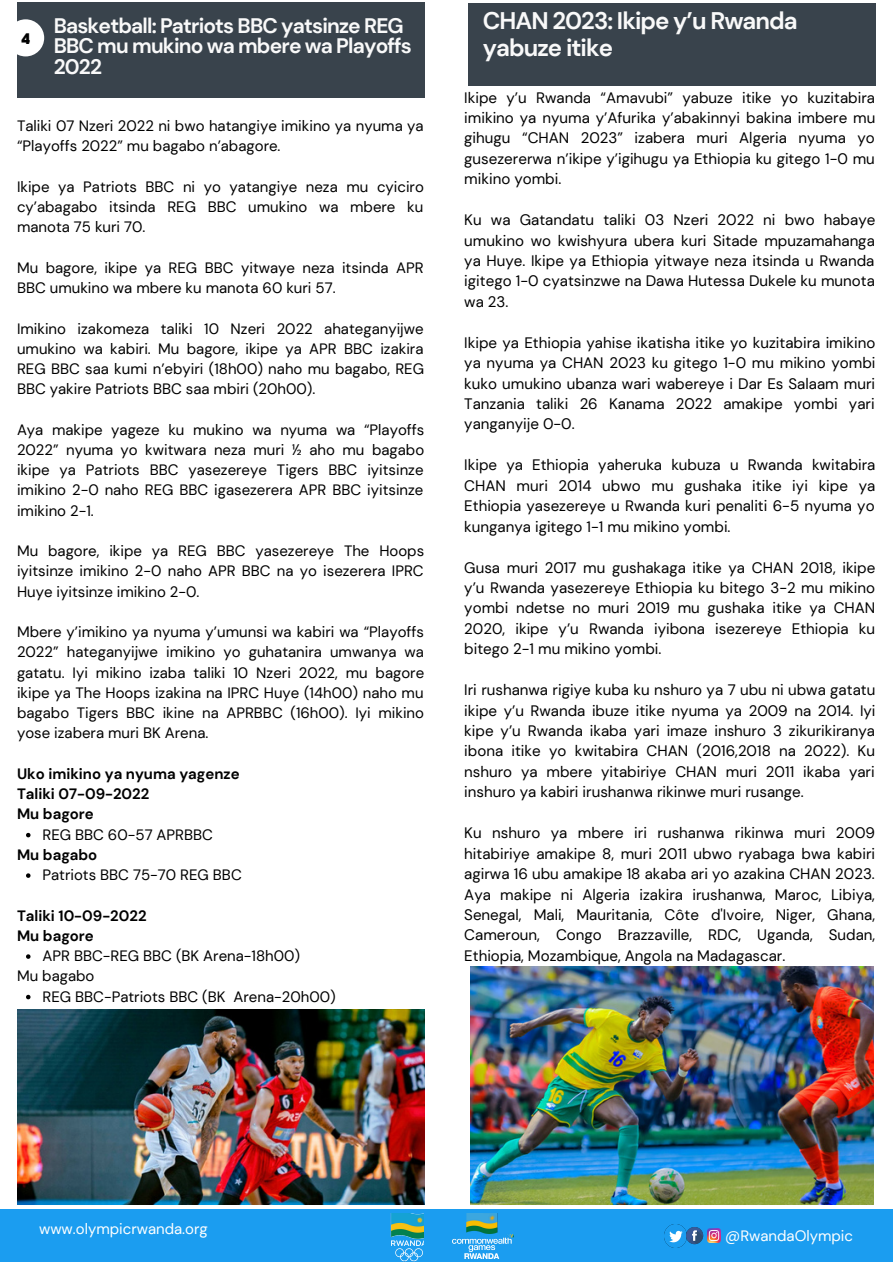
<style>
.page{position:relative;width:893px;height:1264px;background:#fff}
.page>*{position:absolute;margin:0;border:0;box-sizing:border-box;transform-origin:0 0}
.t1{font:700 24px/27px "DM Sans";letter-spacing:-.04em;color:#f9f9f9}
.t2{font:700 21px/20.2px "DM Sans";letter-spacing:-.04em;color:#f9f9f9}
.t3{font:15.15px/20.4px "DM Sans";color:#000;text-align:justify}
.t4{font:15px/20.2px "DM Sans";color:#000;text-align:justify}
.t5{font:700 15px/20.2px "DM Sans";color:#000}
.t6{font:15px "DM Sans";color:#fff}
.t7{font:900 semi-condensed 15px "Bernoru";color:#000}
</style>
<div class="page">
<div style="left:0;top:1209px;width:892px;height:53px;background:#1b9df0"></div>
<img style="left:390px;top:1213px;width:34px;height:49px">
<img style="left:452px;top:1213px;width:61px;height:45px">
<img style="left:664px;top:1224px;width:22px;height:23px">
<img style="left:686px;top:1227px;width:17px;height:17px">
<img style="left:707px;top:1228px;width:14px;height:13px">
<div style="left:17px;top:3px;width:407px;height:95px;background:#39434c"></div>
<div style="left:7px;top:19px;width:37px;height:37px;background:#fff;border-radius:50%"></div>
<div style="left:468px;top:3px;width:407px;height:82px;background:#39434c"></div>
<img style="left:470px;top:966px;width:402px;height:238px">
<img style="left:17px;top:1009px;width:407px;height:195px">
<svg style="left:26px;top:832px;width:5px;height:5px"></svg>
<svg style="left:26px;top:873px;width:5px;height:4px"></svg>
<svg style="left:26px;top:954px;width:5px;height:4px"></svg>
<svg style="left:26px;top:994px;width:5px;height:5px"></svg>
<p class="t7" style="left:21px;top:30px;width:11px">4</p>
<h2 class="t2" style="left:54px;top:16px;width:360px">Basketball: Patriots BBC yatsinze REG<br>BBC mu mukino wa mbere wa Playoffs<br>2022</h2>
<p class="t4" style="left:17px;top:116px;width:408px">Taliki 07 Nzeri 2022 ni bwo hatangiye imikino ya nyuma ya “Playoffs 2022” mu bagabo n’abagore.</p>
<p class="t4" style="left:17px;top:177px;width:408px">Ikipe ya Patriots BBC ni yo yatangiye neza mu cyiciro cy’abagabo itsinda REG BBC umukino wa mbere ku manota 75 kuri 70.</p>
<p class="t4" style="left:17px;top:257px;width:408px">Mu bagore, ikipe ya REG BBC yitwaye neza itsinda APR<br>BBC umukino wa mbere ku manota 60 kuri 57.</p>
<p class="t4" style="left:17px;top:318px;width:408px">Imikino izakomeza taliki 10 Nzeri 2022 ahateganyijwe umukino wa kabiri. Mu bagore, ikipe ya APR BBC izakira REG BBC saa kumi n’ebyiri (18h00) naho mu bagabo, REG BBC yakire Patriots BBC saa mbiri (20h00).</p>
<p class="t4" style="left:17px;top:419px;width:409px">Aya makipe yageze ku mukino wa nyuma wa “Playoffs 2022” nyuma yo kwitwara neza muri ½ aho mu bagabo ikipe ya Patriots BBC yasezereye Tigers BBC iyitsinze imikino 2-0 naho REG BBC igasezerera APR BBC iyitsinze imikino 2-1.</p>
<p class="t4" style="left:17px;top:541px;width:408px">Mu bagore, ikipe ya REG BBC yasezereye The Hoops iyitsinze imikino 2-0 naho APR BBC na yo isezerera IPRC Huye iyitsinze imikino 2-0.</p>
<p class="t4" style="left:17px;top:622px;width:409px">Mbere y’imikino ya nyuma y’umunsi wa kabiri wa “Playoffs 2022” hateganyijwe imikino yo guhatanira umwanya wa gatatu. Iyi mikino izaba taliki 10 Nzeri 2022, mu bagore ikipe ya The Hoops izakina na IPRC Huye (14h00) naho mu bagabo Tigers BBC ikine na APRBBC (16h00). Iyi mikino yose izabera muri BK Arena.</p>
<p class="t5" style="left:17px;top:763px;width:224px">Uko imikino ya nyuma yagenze<br>Taliki 07-09-2022<br>Mu bagore</p>
<p class="t5" style="left:17px;top:844px;width:82px">Mu bagabo</p>
<p class="t4" style="left:42px;top:824px;width:172px">REG BBC 60-57 APRBBC</p>
<p class="t4" style="left:42px;top:864px;width:201px">Patriots BBC 75-70 REG BBC</p>
<p class="t5" style="left:17px;top:905px;width:131px">Taliki 10-09-2022<br>Mu bagore</p>
<p class="t4" style="left:17px;top:966px;width:79px">Mu bagabo</p>
<p class="t4" style="left:42px;top:945px;width:259px">APR BBC-REG BBC (BK Arena-18h00)</p>
<p class="t4" style="left:42px;top:986px;width:295px">REG BBC-Patriots BBC (BK Arena-20h00)</p>
<h1 class="t1" style="left:483px;top:7px;width:316px">CHAN 2023: Ikipe y’u Rwanda yabuze itike</h1>
<p class="t3" style="left:464px;top:87px;width:412px">Ikipe y’u Rwanda “Amavubi” yabuze itike yo kuzitabira imikino ya nyuma y’Afurika y’abakinnyi bakina imbere mu gihugu “CHAN 2023” izabera muri Algeria nyuma yo gusezererwa n’ikipe y’igihugu ya Ethiopia ku gitego 1-0 mu mikino yombi.</p>
<p class="t3" style="left:464px;top:210px;width:412px">Ku wa Gatandatu taliki 03 Nzeri 2022 ni bwo habaye umukino wo kwishyura ubera kuri Sitade mpuzamahanga ya Huye. Ikipe ya Ethiopia yitwaye neza itsinda u Rwanda igitego 1-0 cyatsinzwe na Dawa Hutessa Dukele ku munota wa 23.</p>
<p class="t3" style="left:464px;top:332px;width:413px">Ikipe ya Ethiopia yahise ikatisha itike yo kuzitabira imikino ya nyuma ya CHAN 2023 ku gitego 1-0 mu mikino yombi kuko umukino ubanza wari wabereye i Dar Es Salaam muri Tanzania taliki 26 Kanama 2022 amakipe yombi yari yanganyije 0-0.</p>
<p class="t3" style="left:464px;top:455px;width:412px">Ikipe ya Ethiopia yaheruka kubuza u Rwanda kwitabira CHAN muri 2014 ubwo mu gushaka itike iyi kipe ya Ethiopia yasezereye u Rwanda kuri penaliti 6-5 nyuma yo kunganya igitego 1-1 mu mikino yombi.</p>
<p class="t3" style="left:464px;top:557px;width:412px">Gusa muri 2017 mu gushakaga itike ya CHAN 2018, ikipe y’u Rwanda yasezereye Ethiopia ku bitego 3-2 mu mikino yombi ndetse no muri 2019 mu gushaka itike ya CHAN 2020, ikipe y’u Rwanda iyibona isezereye Ethiopia ku bitego 2-1 mu mikino yombi.</p>
<p class="t3" style="left:464px;top:679px;width:413px">Iri rushanwa rigiye kuba ku nshuro ya 7 ubu ni ubwa gatatu ikipe y’u Rwanda ibuze itike nyuma ya 2009 na 2014. Iyi kipe y’u Rwanda ikaba yari imaze inshuro 3 zikurikiranya ibona itike yo kwitabira CHAN (2016,2018 na 2022). Ku nshuro ya mbere yitabiriye CHAN muri 2011 ikaba yari inshuro ya kabiri irushanwa rikinwe muri rusange.</p>
<p class="t3" style="left:464px;top:822px;width:412px">Ku nshuro ya mbere iri rushanwa rikinwa muri 2009 hitabiriye amakipe 8, muri 2011 ubwo ryabaga bwa kabiri agirwa 16 ubu amakipe 18 akaba ari yo azakina CHAN 2023.<br>Aya makipe ni Algeria izakira irushanwa, Maroc, Libiya, Senegal, Mali, Mauritania, Côte d'Ivoire, Niger, Ghana, Cameroun, Congo Brazzaville, RDC, Uganda, Sudan, Ethiopia, Mozambique, Angola na Madagascar.</p>
<p class="t6" style="left:39px;top:1219px;width:170px">www.olympicrwanda.org</p>
<p class="t6" style="left:725px;top:1225px;width:129px">@RwandaOlympic</p>
</div>
